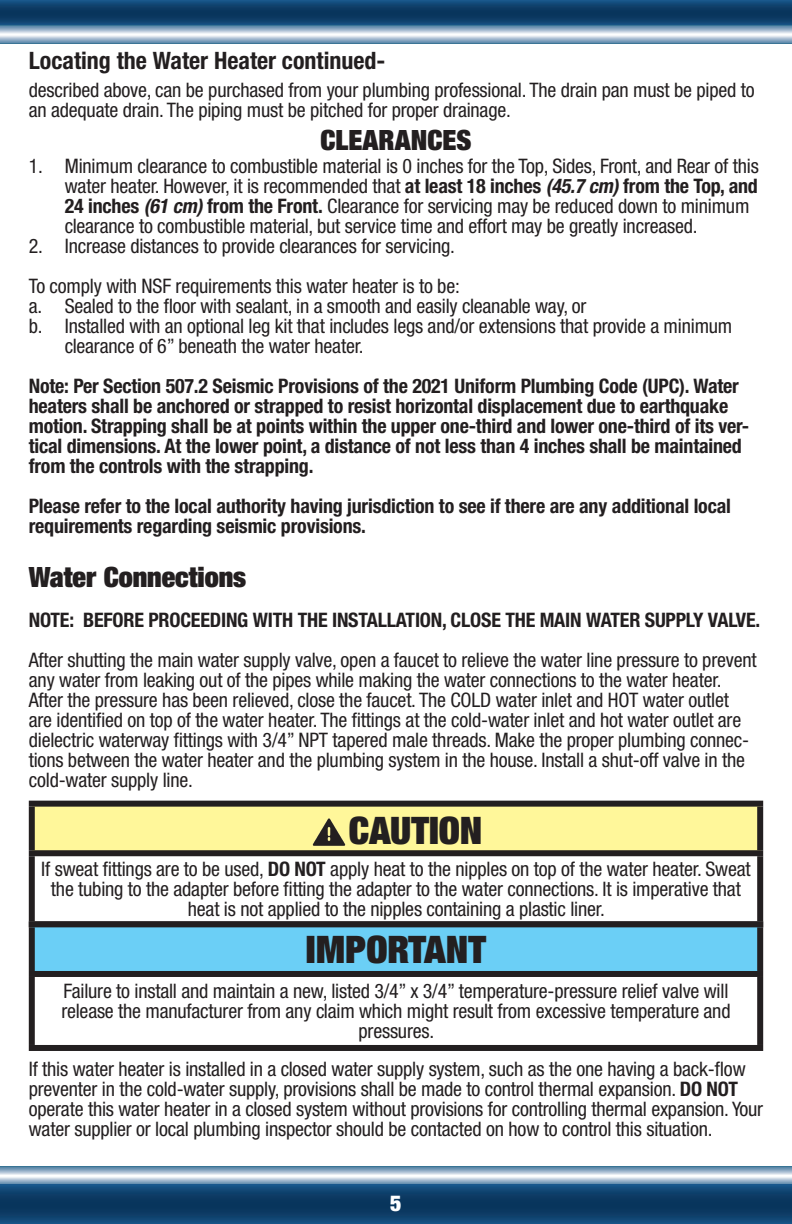
<style>
.page{position:relative;width:792px;height:1224px;background:#fff}
.page>*{position:absolute;margin:0;border:0;box-sizing:border-box;transform-origin:0 0}
.t1{font:900 condensed 38px "Helvetica Neue LT Std";color:#231f20}
.Body_-_Title_Block{font:900 condensed 28px "Helvetica Neue LT Std";color:#231f20}
.Body_-_Subtitle_Block{font:900 condensed 28px "Helvetica Neue LT Std";color:#231f20}
.Body_-_Subtitle_Block-2{font:700 condensed 24px "Helvetica Neue LT Std";color:#231f20}
.t2{font:900 condensed 22px "Helvetica Neue LT Std";color:#fff}
.Body_-_Text{font:condensed 20px/20px "Helvetica Neue LT Std";letter-spacing:-.01em;color:#231f20}
.Body_-_Text-2{font:700 condensed 20px/20px "Helvetica Neue LT Std";letter-spacing:-.01em;color:#231f20}
.s1{font-weight:700}
.s2{font-weight:700;font-style:italic}
</style>
<div class="page">
<svg style="left:0;top:36px;width:792px;height:7px;background:#9cb5cc"></svg>
<svg style="left:0;top:25px;width:792px;height:9px;background:#98b3c9"></svg>
<svg style="left:0;top:0;width:792px;height:25px;background:#0e406b"></svg>
<svg style="left:0;top:1166px;width:792px;height:9px;background:#90adc4"></svg>
<svg style="left:0;top:1177px;width:792px;height:8px;background:#94b0c8"></svg>
<svg style="left:0;top:1185px;width:792px;height:39px;background:#0e3f6b"></svg>
<div style="left:32px;top:804px;width:728px;height:49px;background:#fff79a"></div>
<div style="left:29px;top:856px;width:6px;height:65px;background:#231f20"></div>
<div style="left:757px;top:856px;width:6px;height:65px;background:#231f20"></div>
<div style="left:29px;top:801px;width:734px;height:6px;background:#231f20"></div>
<div style="left:29px;top:807px;width:6px;height:43px;background:#231f20"></div>
<div style="left:757px;top:807px;width:6px;height:43px;background:#231f20"></div>
<div style="left:29px;top:850px;width:734px;height:6px;background:#231f20"></div>
<img style="left:310px;top:818px;width:39px;height:33px">
<div style="left:32px;top:924px;width:728px;height:50px;background:#6bcff6"></div>
<div style="left:29px;top:977px;width:6px;height:68px;background:#231f20"></div>
<div style="left:757px;top:977px;width:6px;height:68px;background:#231f20"></div>
<div style="left:29px;top:1045px;width:734px;height:6px;background:#231f20"></div>
<div style="left:29px;top:921px;width:734px;height:6px;background:#231f20"></div>
<div style="left:29px;top:927px;width:6px;height:44px;background:#231f20"></div>
<div style="left:757px;top:927px;width:6px;height:44px;background:#231f20"></div>
<div style="left:29px;top:971px;width:734px;height:6px;background:#231f20"></div>
<p class="Body_-_Subtitle_Block-2" style="left:29px;top:46px;width:358px">Locating the Water Heater continued-</p>
<p class="Body_-_Text" style="left:29px;top:80px;width:727px">described above, can be purchased from your plumbing professional. The drain pan must be piped to an adequate drain. The piping must be pitched for proper drainage.</p>
<p class="Body_-_Subtitle_Block" style="left:321px;top:122px;width:152px">CLEARANCES</p>
<p class="Body_-_Text" style="left:65px;top:156px;width:696px;text-indent:-36px">1. Minimum clearance to combustible material is 0 inches for the Top, Sides, Front, and Rear of this water heater. However, it is recommended that <span class="s1">at least 18 inches</span> <span class="s2">(45.7 cm)</span> <span class="s1">from the Top, and 24 inches</span> <span class="s2">(61 cm)</span> <span class="s1">from the Front.</span> Clearance for servicing may be reduced down to minimum clearance to combustible material, but service time and effort may be greatly increased.</p>
<p class="Body_-_Text" style="left:29px;top:236px;width:428px">2. Increase distances to provide clearances for servicing.</p>
<p class="Body_-_Text" style="left:29px;top:276px;width:433px">To comply with NSF requirements this water heater is to be:</p>
<p class="Body_-_Text" style="left:29px;top:296px;width:559px">a. Sealed to the floor with sealant, in a smooth and easily cleanable way, or</p>
<p class="Body_-_Text" style="left:65px;top:316px;width:669px;text-indent:-36px">b. Installed with an optional leg kit that includes legs and/or extensions that provide a minimum clearance of 6” beneath the water heater.</p>
<p class="Body_-_Text-2" style="left:29px;top:376px;width:722px">Note: Per Section 507.2 Seismic Provisions of the 2021 Uniform Plumbing Code (UPC). Water heaters shall be anchored or strapped to resist horizontal displacement due to earthquake motion. Strapping shall be at points within the upper one-third and lower one-third of its ver&shy;tical dimensions. At the lower point, a distance of not less than 4 inches shall be maintained from the controls with the strapping.</p>
<p class="Body_-_Text-2" style="left:29px;top:496px;width:704px">Please refer to the local authority having jurisdiction to see if there are any additional local requirements regarding seismic provisions.</p>
<p class="Body_-_Title_Block" style="left:29px;top:559px;width:219px">Water Connections</p>
<p class="Body_-_Text-2" style="left:29px;top:610px;width:733px">NOTE: BEFORE PROCEEDING WITH THE INSTALLATION, CLOSE THE MAIN WATER SUPPLY VALVE.</p>
<p class="Body_-_Text" style="left:29px;top:650px;width:729px">After shutting the main water supply valve, open a faucet to relieve the water line pressure to prevent any water from leaking out of the pipes while making the water connections to the water heater.<br>After the pressure has been relieved, close the faucet. The COLD water inlet and HOT water outlet are identified on top of the water heater. The fittings at the cold-water inlet and hot water outlet are dielectric waterway fittings with 3/4” NPT tapered male threads. Make the proper plumbing connec&shy;tions between the water heater and the plumbing system in the house. Install a shut-off valve in the cold-water supply line.</p>
<p class="t1" style="left:349px;top:807px;width:135px">CAUTION</p>
<p class="Body_-_Text" style="left:41px;top:859px;width:711px;text-align:center">If sweat fittings are to be used, <span class="s1">DO NOT</span> apply heat to the nipples on top of the water heater. Sweat the tubing to the adapter before fitting the adapter to the water connections. It is imperative that heat is not applied to the nipples containing a plastic liner.</p>
<p class="t1" style="left:306px;top:925px;width:182px">IMPORTANT</p>
<p class="Body_-_Text" style="left:61px;top:981px;width:671px;text-align:center">Failure to install and maintain a new, listed 3/4” x 3/4” temperature-pressure relief valve will release the manufacturer from any claim which might result from excessive temperature and pressures.</p>
<p class="Body_-_Text" style="left:29px;top:1059px;width:736px">If this water heater is installed in a closed water supply system, such as the one having a back-flow preventer in the cold-water supply, provisions shall be made to control thermal expansion. <span class="s1">DO NOT </span>operate this water heater in a closed system without provisions for controlling thermal expansion. Your water supplier or local plumbing inspector should be contacted on how to control this situation.</p>
<p class="t2" style="left:390px;top:1190px;width:13px">5</p>
</div>
